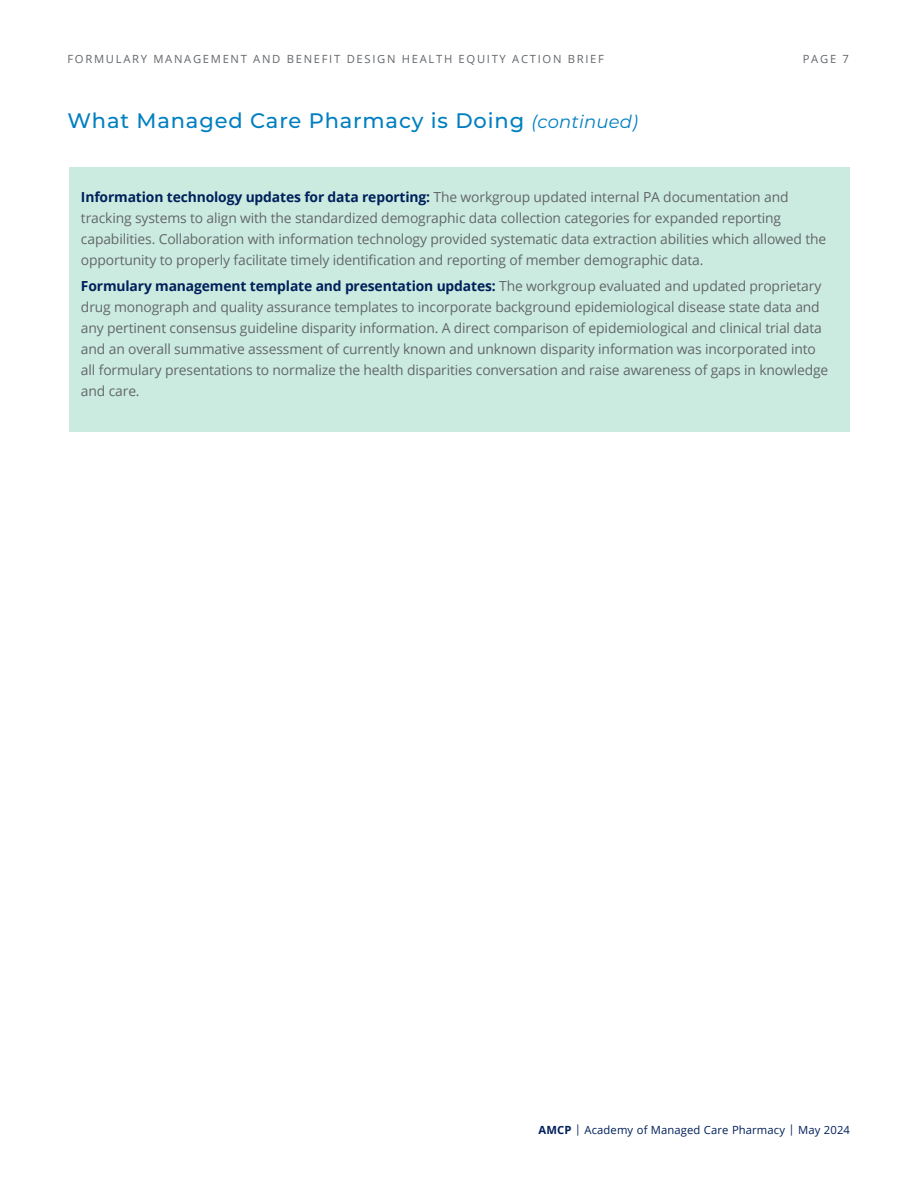
<style>
.page{position:relative;width:918px;height:1188px;background:#fff}
.page>*{position:absolute;margin:0;border:0;box-sizing:border-box;transform-origin:0 0}
.t1{font:500 21px "Montserrat";letter-spacing:.04em;color:#007fc0}
.t2{font:13.8px/21px "Open Sans";letter-spacing:-.01em;color:#63666a}
.t3{font:11.25px "Open Sans";letter-spacing:.15em;color:#63666a}
.t4{font:11.25px "Open Sans";letter-spacing:.01em;color:#00205b}
.s1{font-weight:400;font-style:italic;font-size:18px}
.s2{font-weight:700;color:#00205b}
.s3{font-weight:700}
</style>
<div class="page">
<div style="left:69px;top:167px;width:781px;height:265px;background:#cbebe0"></div>
<p class="t3" style="left:68px;top:51px;width:538px">FORMULARY MANAGEMENT AND BENEFIT DESIGN HEALTH EQUITY ACTION BRIEF</p>
<p class="t3" style="left:803px;top:51px;width:48px">PAGE 7</p>
<h1 class="t1" style="left:68px;top:106px;width:572px">What Managed Care Pharmacy is Doing <span class="s1">(continued)</span></h1>
<p class="t2" style="left:81px;top:186px;width:747px"><span class="s2">Information technology updates for data reporting:</span> The workgroup updated internal PA documentation and tracking systems to align with the standardized demographic data collection categories for expanded reporting capabilities. Collaboration with information technology provided systematic data extraction abilities which allowed the opportunity to properly facilitate timely identification and reporting of member demographic data.</p>
<p class="t2" style="left:81px;top:275px;width:749px"><span class="s2">Formulary management template and presentation updates:</span> The workgroup evaluated and updated proprietary drug monograph and quality assurance templates to incorporate background epidemiological disease state data and any pertinent consensus guideline disparity information. A direct comparison of epidemiological and clinical trial data and an overall summative assessment of currently known and unknown disparity information was incorporated into all formulary presentations to normalize the health disparities conversation and raise awareness of gaps in knowledge and care.</p>
<p class="t4" style="left:539px;top:1122px;width:313px"><span class="s3">AMCP</span> | Academy of Managed Care Pharmacy | May 2024</p>
</div>
